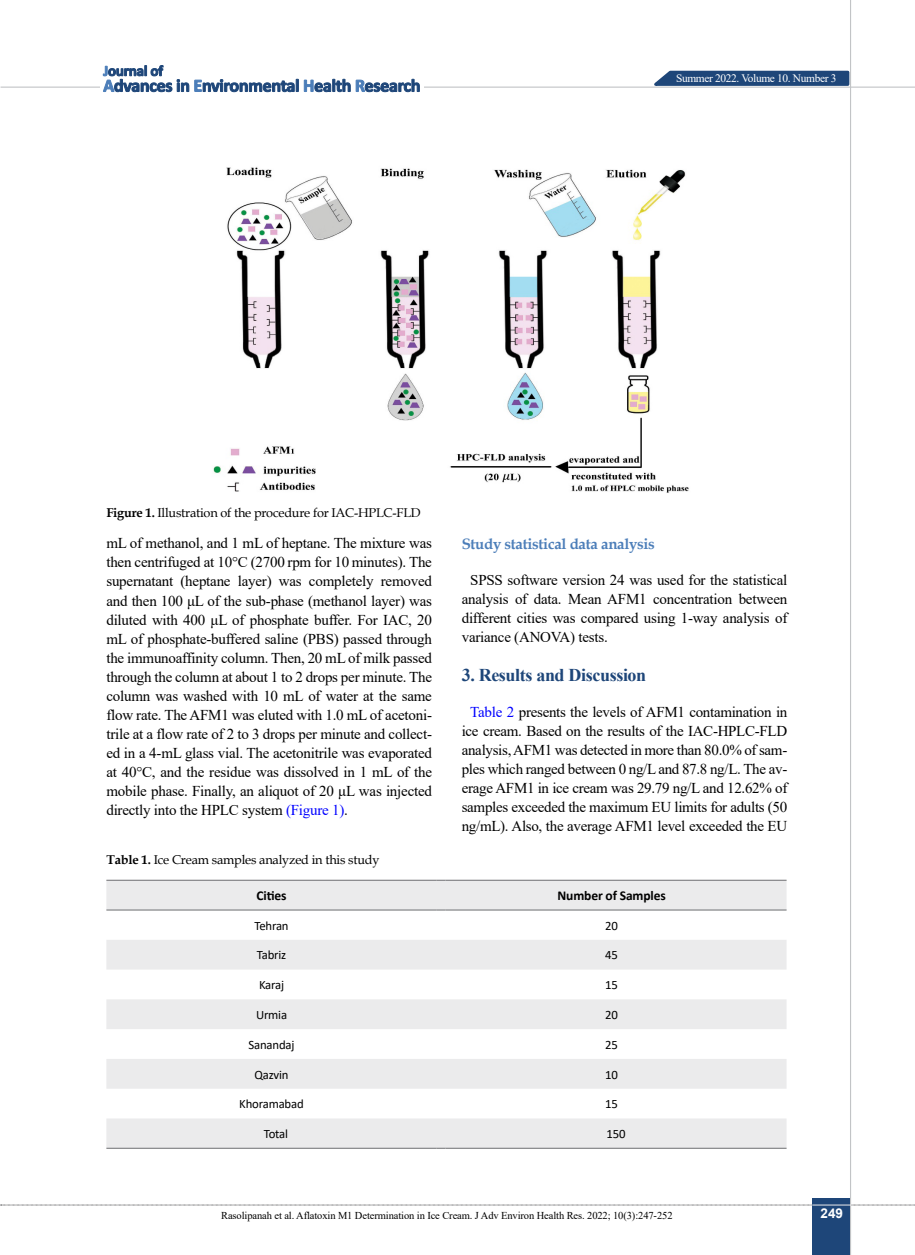
<style>
.page{position:relative;width:915px;height:1255px;background:#fff}
.page>*{position:absolute;margin:0;border:0;box-sizing:border-box;transform-origin:0 0}
.t1{font:700 18px "Times New Roman";letter-spacing:-.02em;color:#1e4679}
.t2{font:15px/19px "Times New Roman";letter-spacing:-.02em;color:#000;text-align:justify}
.t3{font:700 15px "Book Antiqua";letter-spacing:-.02em;color:#4c7eb9}
.t4{font:700 13.5px "Calibri";letter-spacing:-.01em;color:#000}
.t5{font:700 13.5px "Arial";color:#fff}
.t6{font:12.75px "Book Antiqua";letter-spacing:-.015em;color:#000}
.t7{font:12.75px "Calibri";letter-spacing:-.015em;color:#000}
.t8{font:11.4px "Times New Roman";letter-spacing:-.03em;color:#fff}
.t9{font:10.5px "Times New Roman";letter-spacing:-.01em;color:#000}
.s1{font-weight:700}
.s2{color:#00f}
</style>
<div class="page">
<hr style="left:1px;top:87px;width:913px;height:1px;background:#c2c4c6">
<svg style="left:1px;top:1204px;width:914px;height:1px"></svg>
<div style="left:812px;top:1198px;width:38px;height:56px;background:#1e4679"></div>
<hr style="left:849px;top:0;width:1px;height:1254px;background:#c2c4c6">
<hr style="left:812px;top:1204px;width:38px;height:1px;background:#ebebec">
<svg style="left:647px;top:69px;width:203px;height:18px;background:#4d6c94"></svg>
<div style="left:100px;top:61px;width:323px;height:39px;background:#fff"></div>
<svg style="left:356px;top:79px;width:63px;height:13px"></svg>
<svg style="left:304px;top:79px;width:46px;height:13px"></svg>
<svg style="left:103px;top:65px;width:195px;height:27px"></svg>
<img style="left:213px;top:167px;width:476px;height:326px">
<svg style="left:106px;top:880px;width:680px;height:267px;fill:#ebebec"></svg>
<hr style="left:106px;top:1147px;width:330px;height:1px;background:#6d6e71">
<hr style="left:445px;top:1147px;width:341px;height:1px;background:#6d6e71">
<hr style="left:106px;top:879px;width:330px;height:1px;background:#6d6e71">
<hr style="left:445px;top:879px;width:341px;height:1px;background:#6d6e71">
<hr style="left:106px;top:909px;width:330px;height:1px;background:#6d6e71">
<hr style="left:445px;top:909px;width:341px;height:1px;background:#6d6e71">
<p class="t6" style="left:106px;top:503px;width:316px"><span class="s1">Figure 1.</span> Illustration of the procedure for IAC-HPLC-FLD</p>
<p class="t8" style="left:675px;top:70px;width:162px">Summer 2022. Volume 10. Number 3</p>
<p class="t2" style="left:106px;top:533px;width:327px">mL of methanol, and 1 mL of heptane. The mixture was then centrifuged at 10°C (2700 rpm for 10 minutes). The supernatant (heptane layer) was completely removed and then 100 μL of the sub-phase (methanol layer) was diluted with 400 μL of phosphate buffer. For IAC, 20 mL of phosphate-buffered saline (PBS) passed through the immunoaffinity column. Then, 20 mL of milk passed through the column at about 1 to 2 drops per minute. The column was washed with 10 mL of water at the same flow rate. The AFM1 was eluted with 1.0 mL of acetoni&shy;trile at a flow rate of 2 to 3 drops per minute and collect&shy;ed in a 4-mL glass vial. The acetonitrile was evaporated at 40°C, and the residue was dissolved in 1 mL of the mobile phase. Finally, an aliquot of 20 μL was injected directly into the HPLC system <span class="s2">(Figure 1)</span>.</p>
<p class="t3" style="left:461px;top:533px;width:195px">Study statistical data analysis</p>
<p class="t2" style="left:461px;top:570px;width:327px;text-indent:9px">SPSS software version 24 was used for the statistical analysis of data. Mean AFM1 concentration between different cities was compared using 1-way analysis of variance (ANOVA) tests.</p>
<p class="t1" style="left:461px;top:661px;width:186px">3. Results and Discussion</p>
<p class="t2" style="left:461px;top:701px;width:327px;text-align:center"><span class="s2">Table 2</span> presents the levels of AFM1 contamination in ice cream. Based on the results of the IAC-HPLC-FLD analysis, AFM1 was detected in more than 80.0% of sam&shy;ples which ranged between 0 ng/L and 87.8 ng/L. The av&shy;erage AFM1 in ice cream was 29.79 ng/L and 12.62% of samples exceeded the maximum EU limits for adults (50 ng/mL). Also, the average AFM1 level exceeded the EU</p>
<p class="t6" style="left:106px;top:850px;width:274px"><span class="s1">Table 1.</span> Ice Cream samples analyzed in this study</p>
<p class="t4" style="left:256px;top:886px;width:31px">Cities</p>
<p class="t4" style="left:557px;top:886px;width:110px">Number of Samples</p>
<p class="t7" style="left:254px;top:916px;width:36px">Tehran</p>
<p class="t7" style="left:605px;top:916px;width:14px">20</p>
<p class="t7" style="left:257px;top:946px;width:31px">Tabriz</p>
<p class="t7" style="left:605px;top:946px;width:14px">45</p>
<p class="t7" style="left:259px;top:976px;width:27px">Karaj</p>
<p class="t7" style="left:605px;top:976px;width:14px">15</p>
<p class="t7" style="left:256px;top:1005px;width:33px">Urmia</p>
<p class="t7" style="left:605px;top:1005px;width:14px">20</p>
<p class="t7" style="left:248px;top:1035px;width:47px">Sanandaj</p>
<p class="t7" style="left:605px;top:1035px;width:14px">25</p>
<p class="t7" style="left:254px;top:1065px;width:36px">Qazvin</p>
<p class="t7" style="left:605px;top:1065px;width:14px">10</p>
<p class="t7" style="left:239px;top:1095px;width:66px">Khoramabad</p>
<p class="t7" style="left:605px;top:1095px;width:14px">15</p>
<p class="t7" style="left:264px;top:1124px;width:26px">Total</p>
<p class="t7" style="left:606px;top:1124px;width:21px">150</p>
<p class="t9" style="left:221px;top:1207px;width:453px">Rasolipanah et al. Aflatoxin M1 Determination in Ice Cream. J Adv Environ Health Res. 2022; 10(3):247-252</p>
<p class="t5" style="left:820px;top:1203px;width:24px">249</p>
</div>
